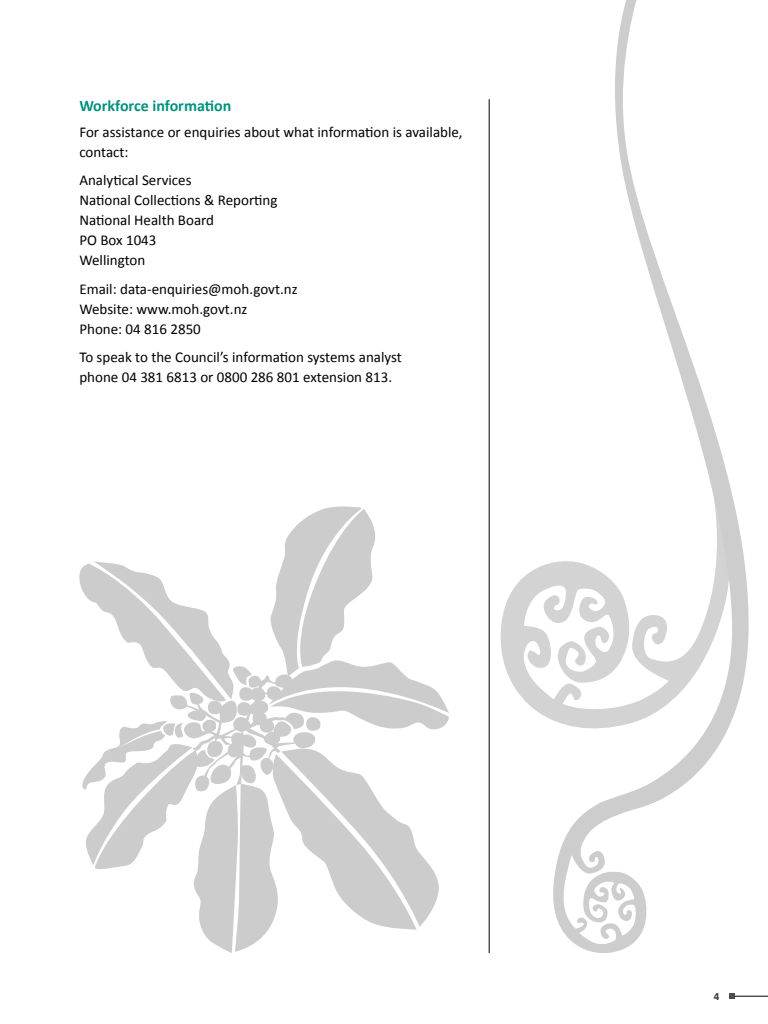
<style>
.page{position:relative;width:768px;height:1024px;background:#fff}
.page>*{position:absolute;margin:0;border:0;box-sizing:border-box;transform-origin:0 0}
.Body_Bold_Green{font:700 16px "Calibri";color:#00927e}
.Body_Copy{font:15px/20px "Calibri";color:#000}
.t1{font:700 11px "Calibri";color:#333}
</style>
<div class="page">
<hr style="left:732px;top:996px;width:36px;height:1px;background:#4d4d4d">
<svg style="left:729px;top:993px;width:6px;height:6px"></svg>
<hr style="left:489px;top:99px;width:1px;height:854px;background:#000">
<svg style="left:553px;top:806px;width:94px;height:147px"></svg>
<svg style="left:500px;top:561px;width:94px;height:168px;fill:#d5d4d5"></svg>
<svg style="left:594px;top:0;width:155px;height:811px"></svg>
<svg style="left:79px;top:506px;width:370px;height:447px"></svg>
<p class="Body_Bold_Green" style="left:79px;top:96px;width:153px">Workforce information</p>
<p class="Body_Copy" style="left:79px;top:121px;width:385px">For assistance or enquiries about what information is available, contact:</p>
<p class="Body_Copy" style="left:79px;top:170px;width:200px">Analytical Services<br>National Collections &amp; Reporting<br>National Health Board<br>PO Box 1043<br>Wellington</p>
<p class="Body_Copy" style="left:79px;top:278px;width:220px">Email: data-enquiries@moh.govt.nz<br>Website: www.moh.govt.nz<br>Phone: 04 816 2850</p>
<p class="Body_Copy" style="left:79px;top:347px;width:324px">To speak to the Council’s information systems analyst phone 04 381 6813 or 0800 286 801 extension 813.</p>
<p class="t1" style="left:714px;top:989px;width:7px">4</p>
</div>
